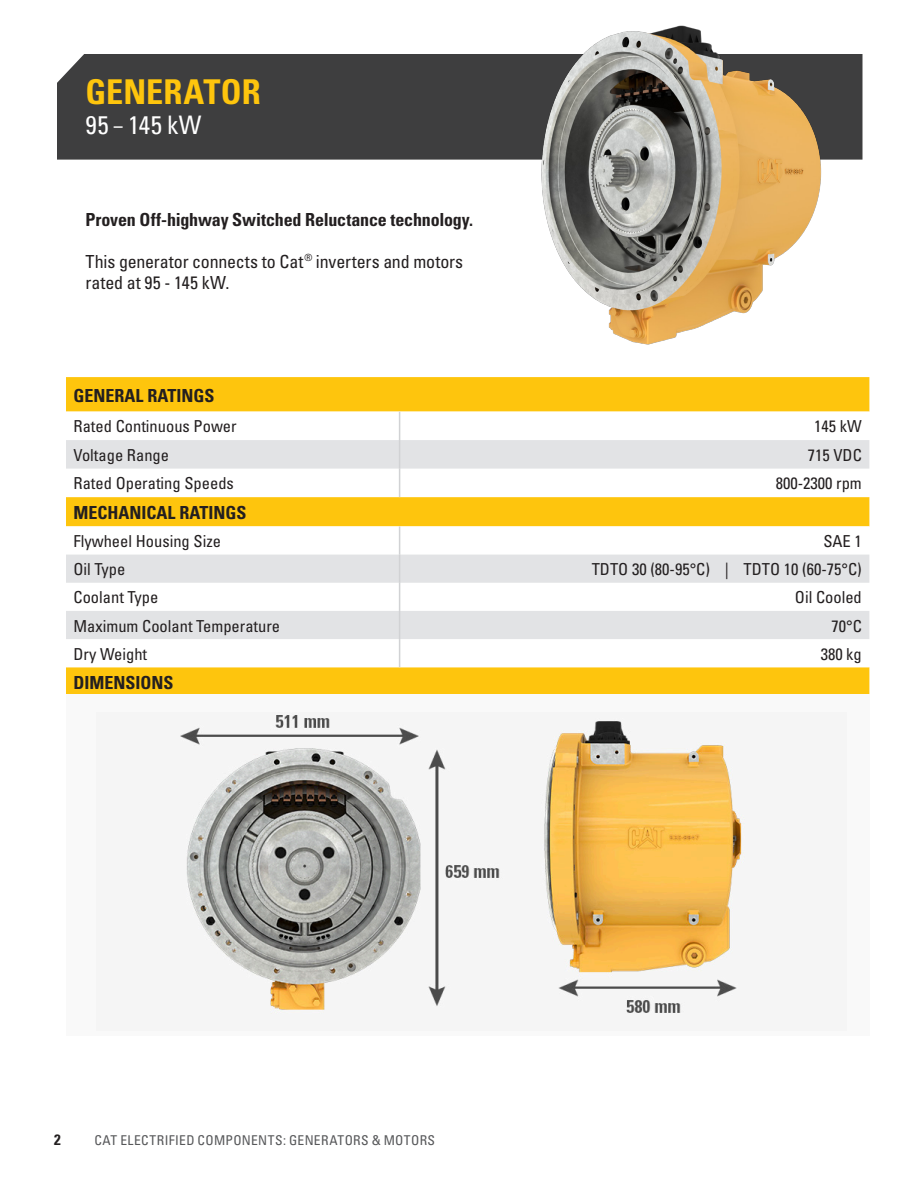
<style>
.page{position:relative;width:918px;height:1188px;background:#fff}
.page>*{position:absolute;margin:0;border:0;box-sizing:border-box;transform-origin:0 0}
.Paragraph_Style_2{font:700 condensed 34.2px "Univers LT Std";color:#fec50d}
.Paragraph_Style_2-2{font:condensed 25.5px "Univers LT Std";letter-spacing:.015em;color:#fff}
.Paragraph_Style_2-3{font:condensed 18px/21px "Univers LT Std";letter-spacing:-.01em;color:#231f20}
.Paragraph_Style_2-4{font:700 condensed 18px "Univers LT Std";letter-spacing:-.01em;color:#231f20}
.t1{font:700 condensed 18px "Univers";color:#231f20}
.t2{font:condensed 16.5px "Univers";color:#231f20}
.t3{font:700 condensed 15px "Univers LT Std";color:#231f20}
.t4{font:condensed 13.5px "Univers LT Std";letter-spacing:.03em;color:#57585a}
</style>
<div class="page">
<div style="left:57px;top:54px;width:805px;height:106px;background:#3e3e3f"></div>
<div style="left:66px;top:377px;width:803px;height:317px;background:#fec50d"></div>
<svg style="left:66px;top:412px;width:803px;height:255px"></svg>
<svg style="left:66px;top:440px;width:803px;height:199px"></svg>
<svg style="left:399px;top:412px;width:1px;height:85px"></svg>
<svg style="left:399px;top:526px;width:1px;height:141px"></svg>
<div style="left:67px;top:695px;width:803px;height:341px;background:#f9f9f9"></div>
<img style="left:180px;top:715px;width:565px;height:299px">
<img style="left:508px;top:25px;width:341px;height:320px">
<p class="Paragraph_Style_2" style="left:86px;top:71px;width:177px">GENERATOR</p>
<p class="Paragraph_Style_2-2" style="left:86px;top:109px;width:118px">95 — 145 kW</p>
<p class="Paragraph_Style_2-4" style="left:86px;top:208px;width:389px">Proven Off-highway Switched Reluctance technology.</p>
<p class="Paragraph_Style_2-3" style="left:86px;top:250px;width:379px">This generator connects to Cat<sup>®</sup> inverters and motors rated at 95 - 145 kW.</p>
<p class="t1" style="left:74px;top:384px;width:142px">GENERAL RATINGS</p>
<p class="t2" style="left:74px;top:416px;width:165px">Rated Continuous Power</p>
<p class="t2" style="left:814px;top:416px;width:49px">145 kW</p>
<p class="t2" style="left:74px;top:445px;width:97px">Voltage Range</p>
<p class="t2" style="left:808px;top:445px;width:56px">715 VDC</p>
<p class="t2" style="left:74px;top:473px;width:162px">Rated Operating Speeds</p>
<p class="t2" style="left:776px;top:473px;width:88px">800-2300 rpm</p>
<p class="t1" style="left:74px;top:501px;width:174px">MECHANICAL RATINGS</p>
<p class="t2" style="left:74px;top:531px;width:149px">Flywheel Housing Size</p>
<p class="t2" style="left:823px;top:531px;width:40px">SAE 1</p>
<p class="t2" style="left:74px;top:559px;width:53px">Oil Type</p>
<p class="t2" style="left:592px;top:559px;width:272px">TDTO 30 (80-95°C) | TDTO 10 (60-75°C)</p>
<p class="t2" style="left:74px;top:587px;width:86px">Coolant Type</p>
<p class="t2" style="left:795px;top:587px;width:68px">Oil Cooled</p>
<p class="t2" style="left:74px;top:615px;width:208px">Maximum Coolant Temperature</p>
<p class="t2" style="left:831px;top:615px;width:32px">70°C</p>
<p class="t2" style="left:74px;top:643px;width:75px">Dry Weight</p>
<p class="t2" style="left:821px;top:643px;width:43px">380 kg</p>
<p class="t1" style="left:74px;top:672px;width:102px">DIMENSIONS</p>
<p class="t3" style="left:54px;top:1130px;width:8px">2</p>
<p class="t4" style="left:94px;top:1132px;width:342px">CAT ELECTRIFIED COMPONENTS: GENERATORS &amp; MOTORS</p>
</div>
